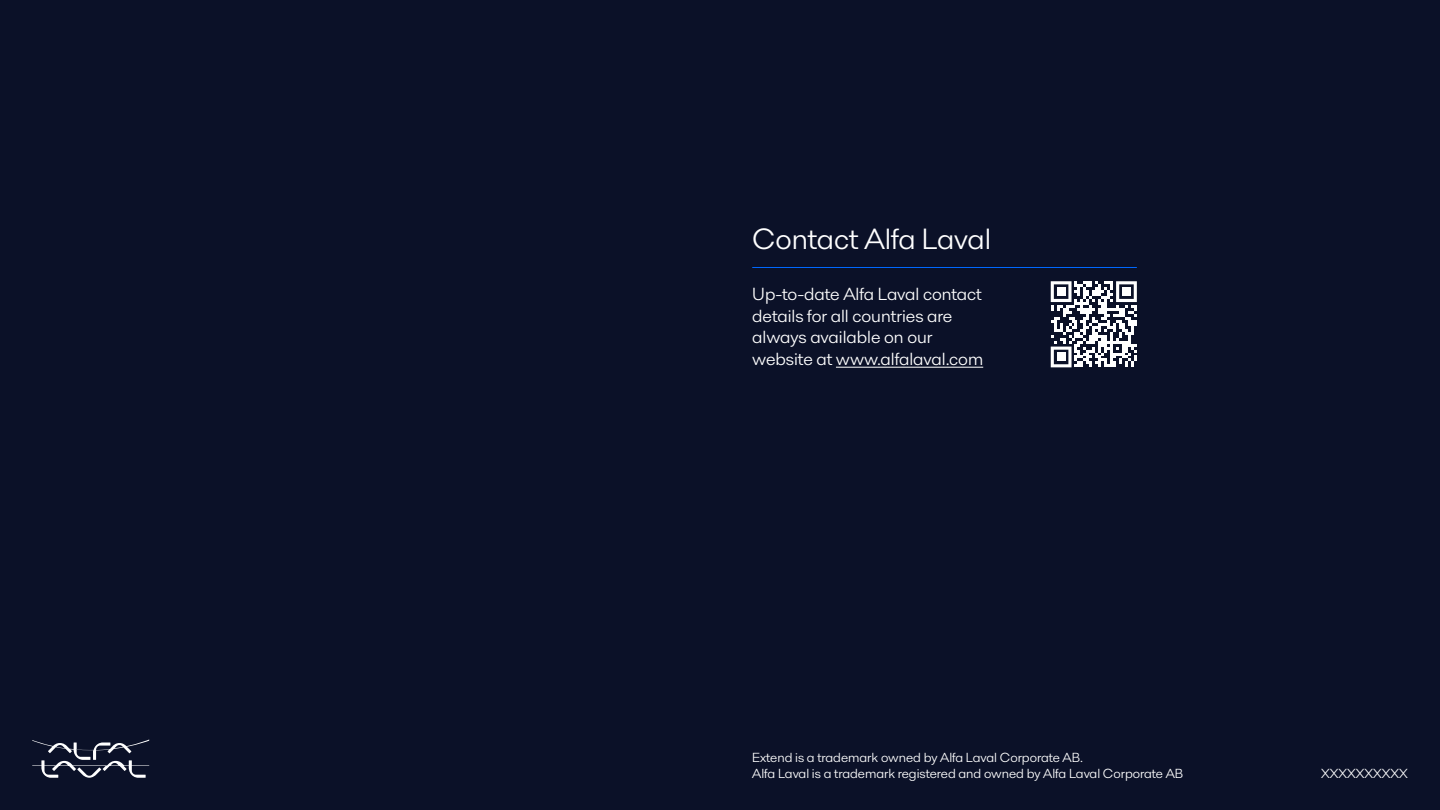
<style>
.page{position:relative;width:1440px;height:810px;background:#0b1128}
.page>*{position:absolute;margin:0;border:0;box-sizing:border-box;transform-origin:0 0}
.t1{font:30px "Alfa Laval";color:#fff}
.t2{font:18px/21.6px "Alfa Laval";color:#fff}
.t3{font:13.5px/16.2px "Alfa Laval";color:#fff}
</style>
<div class="page">
<svg style="left:32px;top:740px;width:117px;height:38px"></svg>
<hr style="left:836px;top:367px;width:147px;height:1px;background:#fff">
<hr style="left:752px;top:267px;width:385px;height:1px;background:#0069ff">
<svg style="left:1051px;top:281px;width:86px;height:86px"></svg>
<div style="left:1057px;top:287px;width:9px;height:9px;background:#fff"></div>
<div style="left:1122px;top:287px;width:9px;height:9px;background:#fff"></div>
<div style="left:1057px;top:353px;width:9px;height:8px;background:#fff"></div>
<h1 class="t1" style="left:752px;top:217px;width:240px">Contact Alfa Laval</h1>
<h2 class="t2" style="left:752px;top:282px;width:232px">Up-to-date Alfa Laval contact details for all countries are always available on our website at www.alfalaval.com</h2>
<p class="t3" style="left:752px;top:748px;width:432px">Extend is a trademark owned by Alfa Laval Corporate AB.<br>Alfa Laval is a trademark registered and owned by Alfa Laval Corporate AB</p>
<p class="t3" style="left:1321px;top:764px;width:88px">XXXXXXXXXX</p>
</div>
